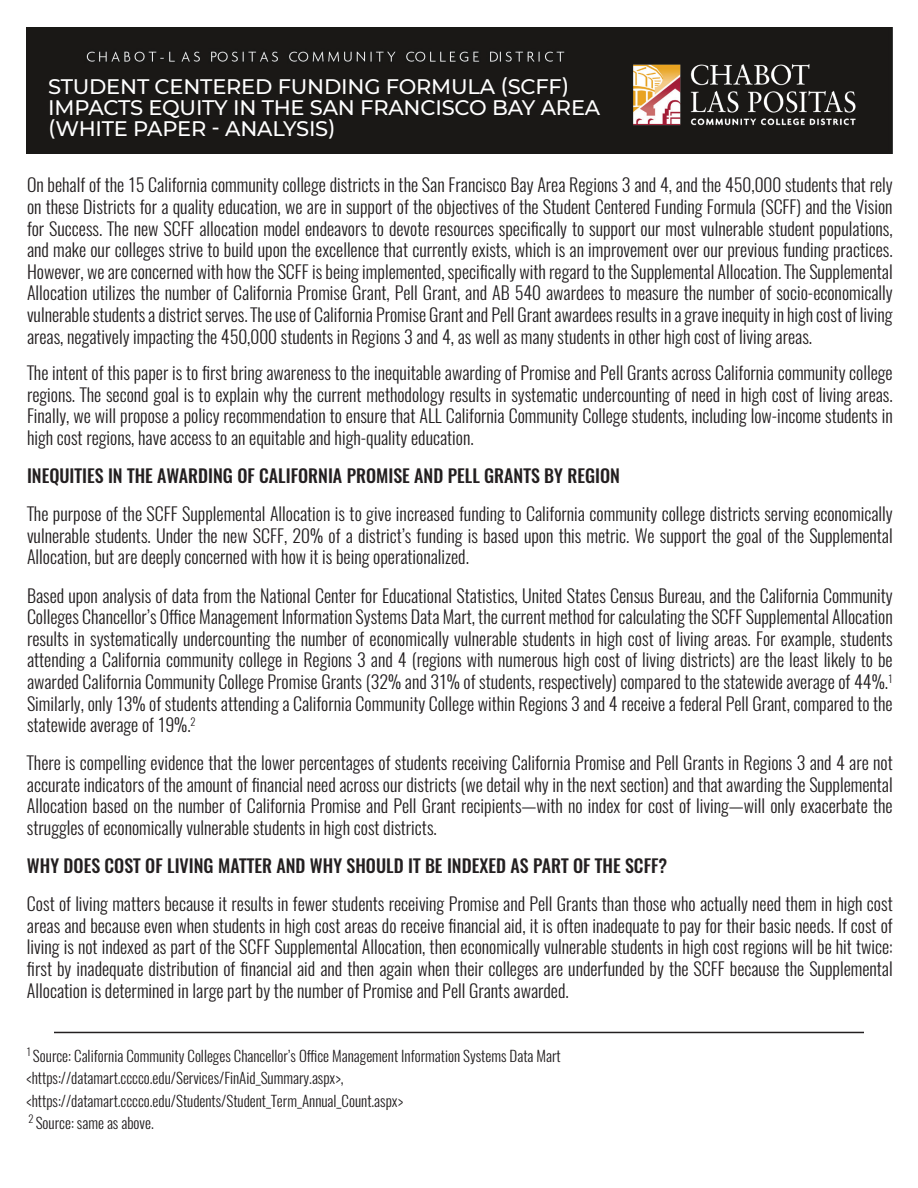
<style>
.page{position:relative;width:918px;height:1188px;background:#fff}
.page>*{position:absolute;margin:0;border:0;box-sizing:border-box;transform-origin:0 0}
.t1{font:500 21px/21px "Montserrat";letter-spacing:-.01em;color:#fff}
.t2{font:300 18px/21.6px "Oswald";color:#231f20;text-align:justify}
.t3{font:500 18px "Oswald";color:#231f20}
.t4{font:300 15px/22.5px "Oswald";color:#231f20}
</style>
<div class="page">
<div style="left:26px;top:28px;width:866px;height:125px;background:#1a1816"></div>
<img style="left:618px;top:45px;width:249px;height:98px">
<hr style="left:54px;top:1032px;width:810px;height:1px;background:#231f20">
<p class="t1" style="left:48px;top:76px;width:553px">STUDENT CENTERED FUNDING FORMULA (SCFF)<br>IMPACTS EQUITY IN THE SAN FRANCISCO BAY AREA (WHITE PAPER - ANALYSIS)</p>
<p class="t2" style="left:27px;top:174px;width:867px">On behalf of the 15 California community college districts in the San Francisco Bay Area Regions 3 and 4, and the 450,000 students that rely on these Districts for a quality education, we are in support of the objectives of the Student Centered Funding Formula (SCFF) and the Vision for Success. The new SCFF allocation model endeavors to devote resources specifically to support our most vulnerable student populations, and make our colleges strive to build upon the excellence that currently exists, which is an improvement over our previous funding practices.<br>However, we are concerned with how the SCFF is being implemented, specifically with regard to the Supplemental Allocation. The Supplemental Allocation utilizes the number of California Promise Grant, Pell Grant, and AB 540 awardees to measure the number of socio-economically vulnerable students a district serves. The use of California Promise Grant and Pell Grant awardees results in a grave inequity in high cost of living areas, negatively impacting the 450,000 students in Regions 3 and 4, as well as many students in other high cost of living areas.</p>
<p class="t2" style="left:27px;top:362px;width:867px">The intent of this paper is to first bring awareness to the inequitable awarding of Promise and Pell Grants across California community college regions. The second goal is to explain why the current methodology results in systematic undercounting of need in high cost of living areas.<br>Finally, we will propose a policy recommendation to ensure that ALL California Community College students, including low-income students in high cost regions, have access to an equitable and high-quality education.</p>
<p class="t3" style="left:27px;top:463px;width:595px">INEQUITIES IN THE AWARDING OF CALIFORNIA PROMISE AND PELL GRANTS BY REGION</p>
<p class="t2" style="left:27px;top:503px;width:867px">The purpose of the SCFF Supplemental Allocation is to give increased funding to California community college districts serving economically vulnerable students. Under the new SCFF, 20% of a district’s funding is based upon this metric. We support the goal of the Supplemental Allocation, but are deeply concerned with how it is being operationalized.</p>
<p class="t2" style="left:27px;top:584px;width:867px">Based upon analysis of data from the National Center for Educational Statistics, United States Census Bureau, and the California Community Colleges Chancellor’s Office Management Information Systems Data Mart, the current method for calculating the SCFF Supplemental Allocation results in systematically undercounting the number of economically vulnerable students in high cost of living areas. For example, students attending a California community college in Regions 3 and 4 (regions with numerous high cost of living districts) are the least likely to be awarded California Community College Promise Grants (32% and 31% of students, respectively) compared to the statewide average of 44%.<sup>1<br></sup>Similarly, only 13% of students attending a California Community College within Regions 3 and 4 receive a federal Pell Grant, compared to the statewide average of 19%.<sup>2</sup></p>
<p class="t2" style="left:27px;top:752px;width:867px">There is compelling evidence that the lower percentages of students receiving California Promise and Pell Grants in Regions 3 and 4 are not accurate indicators of the amount of financial need across our districts (we detail why in the next section) and that awarding the Supplemental Allocation based on the number of California Promise and Pell Grant recipients—with no index for cost of living—will only exacerbate the struggles of economically vulnerable students in high cost districts.</p>
<p class="t3" style="left:27px;top:853px;width:642px">WHY DOES COST OF LIVING MATTER AND WHY SHOULD IT BE INDEXED AS PART OF THE SCFF?</p>
<p class="t2" style="left:27px;top:893px;width:867px">Cost of living matters because it results in fewer students receiving Promise and Pell Grants than those who actually need them in high cost areas and because even when students in high cost areas do receive financial aid, it is often inadequate to pay for their basic needs. If cost of living is not indexed as part of the SCFF Supplemental Allocation, then economically vulnerable students in high cost regions will be hit twice: first by inadequate distribution of financial aid and then again when their colleges are underfunded by the SCFF because the Supplemental Allocation is determined in large part by the number of Promise and Pell Grants awarded.</p>
<p class="t4" style="left:26px;top:1045px;width:536px"><sup>1</sup> Source: California Community Colleges Chancellor’s Office Management Information Systems Data Mart &lt;https://datamart.cccco.edu/Services/FinAid_Summary.aspx&gt;, &lt;https://datamart.cccco.edu/Students/Student_Term_Annual_Count.aspx&gt;<br><sup>2</sup> Source: same as above.</p>
</div>
